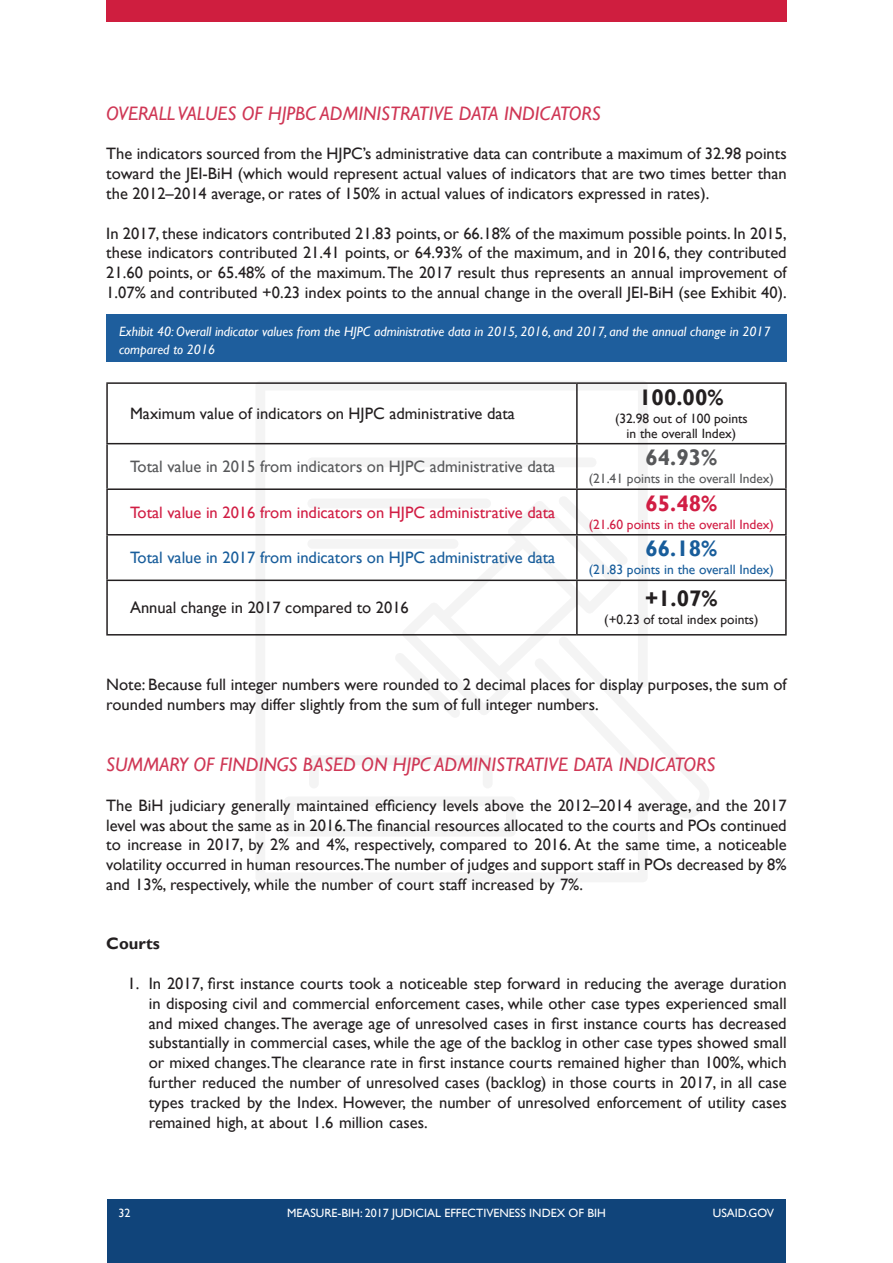
<style>
.page{position:relative;width:893px;height:1263px;background:#fff}
.page>*{position:absolute;margin:0;border:0;box-sizing:border-box;transform-origin:0 0}
.t1{font:700 22.5px "Gill Sans";color:#231f20}
.t2{font:700 22.5px "Gill Sans";color:#57585a}
.t3{font:700 22.5px "Gill Sans";color:#d11e44}
.t4{font:700 22.5px "Gill Sans";color:#185d9b}
.t5{font:italic 19.5px "Gill Sans";color:#cf3755}
.t6{font:16.5px/19.8px "Gill Sans";color:#231f20;text-align:justify}
.t7{font:16.5px "Gill Sans";color:#57585a}
.t8{font:16.5px "Gill Sans";color:#d11e44}
.t9{font:16.5px "Gill Sans";color:#185d9b}
.t10{font:700 16.5px "Gill Sans";color:#231f20}
.t11{font:italic 13.5px/18px "Gill Sans";color:#fff}
.t12{font:13.5px/15px "Gill Sans";color:#231f20;text-align:center}
.t13{font:13.5px "Gill Sans";color:#57585a}
.t14{font:13.5px "Gill Sans";color:#d11e44}
.t15{font:13.5px "Gill Sans";color:#185d9b}
.t16{font:12px "Gill Sans";color:#fff}
</style>
<div class="page">
<div style="left:107px;top:1199px;width:679px;height:64px;background:#10447a"></div>
<div style="left:106px;top:0;width:681px;height:21px;background:#cf1e3f"></div>
<svg style="left:255px;top:381px;width:393px;height:501px"></svg>
<div style="left:307px;top:457px;width:290px;height:10px;background:#f4f4f4;border-radius:5px"></div>
<div style="left:307px;top:498px;width:184px;height:10px;background:#f4f4f4;border-radius:5px"></div>
<div style="left:307px;top:539px;width:151px;height:10px;background:#f4f4f4;border-radius:5px"></div>
<svg style="left:309px;top:755px;width:184px;height:33px"></svg>
<svg style="left:284px;top:796px;width:232px;height:40px"></svg>
<svg style="left:534px;top:636px;width:175px;height:182px"></svg>
<svg style="left:395px;top:652px;width:65px;height:66px"></svg>
<svg style="left:558px;top:496px;width:70px;height:69px"></svg>
<svg style="left:402px;top:500px;width:219px;height:215px"></svg>
<div style="left:106px;top:315px;width:681px;height:47px;background:#1e5e9d"></div>
<hr style="left:577px;top:382px;width:210px;height:2px;background:#231f20">
<hr style="left:785px;top:384px;width:2px;height:59px;background:#231f20">
<hr style="left:106px;top:443px;width:471px;height:1px;background:#231f20">
<hr style="left:577px;top:443px;width:210px;height:1px;background:#231f20">
<hr style="left:785px;top:444px;width:2px;height:44px;background:#231f20">
<hr style="left:106px;top:488px;width:471px;height:2px;background:#231f20">
<hr style="left:577px;top:488px;width:210px;height:2px;background:#231f20">
<hr style="left:785px;top:490px;width:2px;height:44px;background:#231f20">
<hr style="left:106px;top:534px;width:471px;height:1px;background:#231f20">
<hr style="left:577px;top:534px;width:210px;height:1px;background:#231f20">
<hr style="left:785px;top:535px;width:2px;height:45px;background:#231f20">
<hr style="left:106px;top:581px;width:2px;height:53px;background:#231f20">
<hr style="left:577px;top:580px;width:210px;height:1px;background:#231f20">
<hr style="left:576px;top:581px;width:2px;height:53px;background:#231f20">
<hr style="left:785px;top:581px;width:2px;height:53px;background:#231f20">
<hr style="left:106px;top:634px;width:471px;height:1px;background:#231f20">
<hr style="left:577px;top:634px;width:210px;height:1px;background:#231f20">
<hr style="left:106px;top:382px;width:471px;height:2px;background:#231f20">
<hr style="left:106px;top:384px;width:2px;height:59px;background:#231f20">
<hr style="left:576px;top:384px;width:2px;height:59px;background:#231f20">
<hr style="left:106px;top:444px;width:2px;height:44px;background:#231f20">
<hr style="left:576px;top:444px;width:2px;height:44px;background:#231f20">
<hr style="left:106px;top:490px;width:2px;height:44px;background:#231f20">
<hr style="left:576px;top:490px;width:2px;height:44px;background:#231f20">
<hr style="left:106px;top:535px;width:2px;height:45px;background:#231f20">
<hr style="left:576px;top:535px;width:2px;height:45px;background:#231f20">
<hr style="left:106px;top:580px;width:471px;height:1px;background:#231f20">
<p class="t5" style="left:106px;top:102px;width:496px">OVERALL VALUES OF HJPBC ADMINISTRATIVE DATA INDICATORS</p>
<p class="t6" style="left:106px;top:144px;width:682px">The indicators sourced from the HJPC’s administrative data can contribute a maximum of 32.98 points toward the JEI-BiH (which would represent actual values of indicators that are two times better than the 2012–2014 average, or rates of 150% in actual values of indicators expressed in rates).</p>
<p class="t6" style="left:106px;top:223px;width:682px">In 2017, these indicators contributed 21.83 points, or 66.18% of the maximum possible points. In 2015, these indicators contributed 21.41 points, or 64.93% of the maximum, and in 2016, they contributed 21.60 points, or 65.48% of the maximum. The 2017 result thus represents an annual improvement of 1.07% and contributed +0.23 index points to the annual change in the overall JEI-BiH (see Exhibit 40).</p>
<p class="t11" style="left:119px;top:322px;width:653px">Exhibit 40: Overall indicator values from the HJPC administrative data in 2015, 2016, and 2017, and the annual change in 2017 compared to 2016</p>
<p class="t6" style="left:130px;top:404px;width:386px">Maximum value of indicators on HJPC administrative data</p>
<p class="t7" style="left:130px;top:457px;width:427px">Total value in 2015 from indicators on HJPC administrative data</p>
<p class="t8" style="left:130px;top:502px;width:427px">Total value in 2016 from indicators on HJPC administrative data</p>
<p class="t9" style="left:130px;top:548px;width:427px">Total value in 2017 from indicators on HJPC administrative data</p>
<p class="t6" style="left:130px;top:598px;width:280px">Annual change in 2017 compared to 2016</p>
<h1 class="t1" style="left:639px;top:383px;width:86px">100.00%</h1>
<p class="t12" style="left:615px;top:411px;width:134px">(32.98 out of 100 points in the overall Index)</p>
<h1 class="t2" style="left:645px;top:444px;width:73px">64.93%</h1>
<p class="t13" style="left:589px;top:471px;width:187px">(21.41 points in the overall Index)</p>
<h1 class="t3" style="left:645px;top:490px;width:73px">65.48%</h1>
<p class="t14" style="left:589px;top:516px;width:187px">(21.60 points in the overall Index)</p>
<h1 class="t4" style="left:645px;top:535px;width:73px">66.18%</h1>
<p class="t15" style="left:589px;top:562px;width:187px">(21.83 points in the overall Index)</p>
<h1 class="t1" style="left:645px;top:585px;width:74px">+1.07%</h1>
<p class="t12" style="left:604px;top:612px;width:156px">(+0.23 of total index points)</p>
<p class="t6" style="left:106px;top:675px;width:682px">Note: Because full integer numbers were rounded to 2 decimal places for display purposes, the sum of rounded numbers may differ slightly from the sum of full integer numbers.</p>
<p class="t5" style="left:106px;top:753px;width:611px">SUMMARY OF FINDINGS BASED ON HJPC ADMINISTRATIVE DATA INDICATORS</p>
<p class="t6" style="left:106px;top:796px;width:682px">The BiH judiciary generally maintained efficiency levels above the 2012–2014 average, and the 2017 level was about the same as in 2016.The financial resources allocated to the courts and POs continued to increase in 2017, by 2% and 4%, respectively, compared to 2016. At the same time, a noticeable volatility occurred in human resources.The number of judges and support staff in POs decreased by 8% and 13%, respectively, while the number of court staff increased by 7%.</p>
<p class="t10" style="left:106px;top:934px;width:55px">Courts</p>
<p class="t6" style="left:149px;top:974px;width:639px;text-indent:-21px">1. In 2017, first instance courts took a noticeable step forward in reducing the average duration in disposing civil and commercial enforcement cases, while other case types experienced small and mixed changes.The average age of unresolved cases in first instance courts has decreased substantially in commercial cases, while the age of the backlog in other case types showed small or mixed changes.The clearance rate in first instance courts remained higher than 100%, which further reduced the number of unresolved cases (backlog) in those courts in 2017, in all case types tracked by the Index. However, the number of unresolved enforcement of utility cases remained high, at about 1.6 million cases.</p>
<p class="t16" style="left:118px;top:1206px;width:13px">32</p>
<p class="t16" style="left:287px;top:1206px;width:320px">MEASURE-BIH: 2017 JUDICIAL EFFECTIVENESS INDEX OF BIH</p>
<p class="t16" style="left:713px;top:1206px;width:63px">USAID.GOV</p>
</div>
